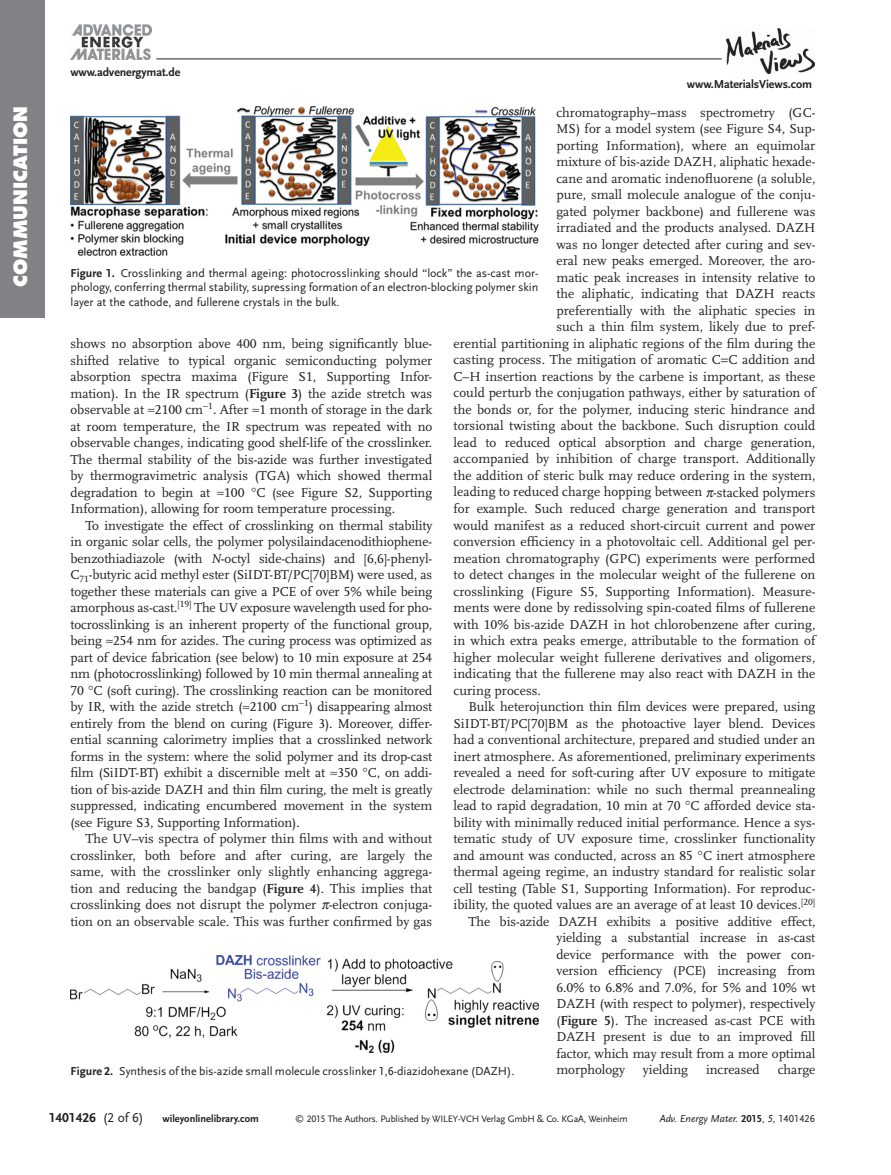
<style>
.page{position:relative;width:891px;height:1175px;background:#fff}
.page>*{position:absolute;margin:0;border:0;box-sizing:border-box;transform-origin:0 0}
.t1{font:800 18px "Futura";letter-spacing:.005em;color:#fff}
.t2{font:13.5px/16.5px "Scala LF";letter-spacing:.005em;color:#231f20;text-align:justify}
.t3{font:700 13.5px "Scala Sans LF";color:#231f20}
.t4{font:12px/14.2px "Scala Sans LF";color:#231f20;text-align:justify}
.t5{font:700 12px "Scala Sans LF";letter-spacing:-.01em;color:#231f20}
.t6{font:italic 10.5px "Scala Sans LF";color:#231f20}
.t7{font:700 10.5px "Scala Sans LF";color:#231f20}
.t8{font:9.75px "Scala Sans LF";letter-spacing:-.02em;color:#231f20}
.s1{font-weight:700}
.s2{font-weight:700;font-style:normal}
.s3{font-style:normal}
.s4{font-style:italic}
.s5{font-weight:400}
</style>
<div class="page">
<div style="left:0;top:0;width:44px;height:317px;background:#808285"></div>
<img style="left:727px;top:28px;width:87px;height:45px">
<hr style="left:156px;top:59px;width:566px;height:1px;background:#231f20">
<img style="left:70px;top:25px;width:81px;height:34px">
<img style="left:71px;top:107px;width:467px;height:148px">
<img style="left:71px;top:956px;width:467px;height:96px">
<h1 class="t1" style="left:13px;top:287px;width:183px;rotate:-90deg">COMMUNICATION</h1>
<p class="t5" style="left:70px;top:66px;width:111px">www.advenergymat.de</p>
<p class="t5" style="left:687px;top:79px;width:127px">www.MaterialsViews.com</p>
<p class="t2" style="left:556px;top:105px;width:261px">chromatography–mass spectrometry (GC-</p>
<p class="t2" style="left:556px;top:121px;width:261px">MS) for a model system (see Figure S4, Sup-</p>
<p class="t2" style="left:556px;top:138px;width:260px">porting Information), where an equimolar</p>
<p class="t2" style="left:556px;top:154px;width:261px">mixture of bis-azide DAZH, aliphatic hexade-</p>
<p class="t2" style="left:556px;top:171px;width:260px">cane and aromatic indenofluorene (a soluble,</p>
<p class="t2" style="left:556px;top:187px;width:261px">pure, small molecule analogue of the conju-</p>
<p class="t2" style="left:556px;top:204px;width:260px">gated polymer backbone) and fullerene was</p>
<p class="t2" style="left:556px;top:220px;width:260px">irradiated and the products analysed. DAZH</p>
<p class="t2" style="left:556px;top:237px;width:261px">was no longer detected after curing and sev-</p>
<p class="t2" style="left:556px;top:253px;width:261px">eral new peaks emerged. Moreover, the aro-</p>
<p class="t2" style="left:556px;top:270px;width:260px">matic peak increases in intensity relative to</p>
<p class="t2" style="left:556px;top:286px;width:260px">the aliphatic, indicating that DAZH reacts</p>
<p class="t2" style="left:556px;top:303px;width:260px">preferentially with the aliphatic species in</p>
<p class="t2" style="left:556px;top:319px;width:261px">such a thin film system, likely due to pref-</p>
<p class="t2" style="left:454px;top:336px;width:363px">erential partitioning in aliphatic regions of the film during the</p>
<p class="t2" style="left:454px;top:352px;width:363px">casting process. The mitigation of aromatic C C addition and</p>
<p class="t2" style="left:454px;top:369px;width:363px">C–H insertion reactions by the carbene is important, as these</p>
<p class="t2" style="left:454px;top:385px;width:363px">could perturb the conjugation pathways, either by saturation of</p>
<p class="t2" style="left:454px;top:402px;width:363px">the bonds or, for the polymer, inducing steric hindrance and</p>
<p class="t2" style="left:454px;top:418px;width:363px">torsional twisting about the backbone. Such disruption could</p>
<p class="t2" style="left:454px;top:435px;width:363px">lead to reduced optical absorption and charge generation,</p>
<p class="t2" style="left:454px;top:451px;width:363px">accompanied by inhibition of charge transport. Additionally</p>
<p class="t2" style="left:454px;top:468px;width:363px">the addition of steric bulk may reduce ordering in the system,</p>
<p class="t2" style="left:454px;top:484px;width:363px">leading to reduced charge hopping between -stacked polymers</p>
<p class="t2" style="left:454px;top:501px;width:363px">for example. Such reduced charge generation and transport</p>
<p class="t2" style="left:454px;top:517px;width:363px">would manifest as a reduced short-circuit current and power</p>
<p class="t2" style="left:454px;top:534px;width:363px">conversion efficiency in a photovoltaic cell. Additional gel per-</p>
<p class="t2" style="left:454px;top:550px;width:363px">meation chromatography (GPC) experiments were performed</p>
<p class="t2" style="left:454px;top:567px;width:363px">to detect changes in the molecular weight of the fullerene on</p>
<p class="t2" style="left:454px;top:583px;width:363px">crosslinking (Figure S5, Supporting Information). Measure-</p>
<p class="t2" style="left:454px;top:600px;width:363px">ments were done by redissolving spin-coated films of fullerene</p>
<p class="t2" style="left:454px;top:616px;width:363px">with 10% bis-azide DAZH in hot chlorobenzene after curing,</p>
<p class="t2" style="left:454px;top:633px;width:363px">in which extra peaks emerge, attributable to the formation of</p>
<p class="t2" style="left:454px;top:649px;width:363px">higher molecular weight fullerene derivatives and oligomers,</p>
<p class="t2" style="left:454px;top:666px;width:363px">indicating that the fullerene may also react with DAZH in the</p>
<p class="t2" style="left:454px;top:682px;width:89px">curing process.</p>
<p class="t2" style="left:469px;top:699px;width:348px">Bulk heterojunction thin film devices were prepared, using</p>
<p class="t2" style="left:454px;top:715px;width:363px">SiIDT-BT/PC[70]BM as the photoactive layer blend. Devices</p>
<p class="t2" style="left:454px;top:732px;width:363px">had a conventional architecture, prepared and studied under an</p>
<p class="t2" style="left:454px;top:748px;width:363px">inert atmosphere. As aforementioned, preliminary experiments</p>
<p class="t2" style="left:454px;top:765px;width:363px">revealed a need for soft-curing after UV exposure to mitigate</p>
<p class="t2" style="left:454px;top:781px;width:363px">electrode delamination: while no such thermal preannealing</p>
<p class="t2" style="left:454px;top:798px;width:363px">lead to rapid degradation, 10 min at 70 C afforded device sta-</p>
<p class="t2" style="left:454px;top:814px;width:363px">bility with minimally reduced initial performance. Hence a sys-</p>
<p class="t2" style="left:454px;top:831px;width:363px">tematic study of UV exposure time, crosslinker functionality</p>
<p class="t2" style="left:454px;top:847px;width:363px">and amount was conducted, across an 85 C inert atmosphere</p>
<p class="t2" style="left:454px;top:864px;width:363px">thermal ageing regime, an industry standard for realistic solar</p>
<p class="t2" style="left:454px;top:880px;width:363px">cell testing (Table S1, Supporting Information). For reproduc-</p>
<p class="t2" style="left:454px;top:897px;width:363px">ibility, the quoted values are an average of at least 10 devices. <sup>[</sup> <sup>20</sup> <sup>]</sup></p>
<p class="t2" style="left:469px;top:913px;width:348px">The bis-azide DAZH exhibits a positive additive effect,</p>
<p class="t2" style="left:556px;top:930px;width:260px">yielding a substantial increase in as-cast</p>
<p class="t2" style="left:556px;top:946px;width:260px">device performance with the power con-</p>
<p class="t2" style="left:556px;top:963px;width:261px">version efficiency (PCE) increasing from</p>
<p class="t2" style="left:556px;top:979px;width:261px">6.0% to 6.8% and 7.0%, for 5% and 10% wt</p>
<p class="t2" style="left:556px;top:996px;width:261px">DAZH (with respect to polymer), respectively</p>
<p class="t2" style="left:556px;top:1012px;width:261px">( <span class="s1">Figure 5</span> ). The increased as-cast PCE with</p>
<p class="t2" style="left:556px;top:1029px;width:261px">DAZH present is due to an improved fill</p>
<p class="t2" style="left:556px;top:1045px;width:261px">factor, which may result from a more optimal</p>
<p class="t2" style="left:556px;top:1062px;width:70px">morphology</p>
<p class="t2" style="left:643px;top:1062px;width:47px">yielding</p>
<p class="t2" style="left:706px;top:1062px;width:55px">increased</p>
<p class="t2" style="left:778px;top:1062px;width:39px">charge</p>
<p class="t6" style="left:659px;top:1114px;width:157px">Adv. Energy Mater. <span class="s2">2015</span><span class="s3">,</span> 5<span class="s3">, 1401426</span></p>
<p class="t4" style="left:71px;top:267px;width:469px"><span class="s1">Figure 1.</span> Crosslinking and thermal ageing: photocrosslinking should “lock” the as-cast mor&shy;phology, conferring thermal stability, supressing formation of an electron-blocking polymer skin layer at the cathode, and fullerene crystals in the bulk.</p>
<p class="t2" style="left:71px;top:336px;width:363px">shows no absorption above 400 nm, being significantly blue&shy;shifted relative to typical organic semiconducting polymer absorption spectra maxima (Figure S1, Supporting Infor&shy;mation). In the IR spectrum ( <span class="s1">Figure 3</span> ) the azide stretch was observable at ≈2100 cm −<sup>1</sup> . After ≈1 month of storage in the dark at room temperature, the IR spectrum was repeated with no observable changes, indicating good shelf-life of the crosslinker.<br>The thermal stability of the bis-azide was further investigated by thermogravimetric analysis (TGA) which showed thermal degradation to begin at ≈100 C (see Figure S2, Supporting Information), allowing for room temperature processing.</p>
<p class="t2" style="left:71px;top:517px;width:363px;text-indent:15px">To investigate the effect of crosslinking on thermal stability in organic solar cells, the polymer polysilaindacenodithiophene&shy;benzothiadiazole (with <span class="s4">N</span> -octyl side-chains) and [6,6]-phenyl-C <sub>71</sub> -butyric acid methyl ester (SiIDT-BT/PC[70]BM) were used, as together these materials can give a PCE of over 5% while being amorphous as-cast. <sup>[</sup> <sup>19</sup> <sup>]</sup> The UV exposure wavelength used for pho&shy;tocrosslinking is an inherent property of the functional group, being ≈254 nm for azides. The curing process was optimized as part of device fabrication (see below) to 10 min exposure at 254 nm (photocrosslinking) followed by 10 min thermal annealing at 70 C (soft curing). The crosslinking reaction can be monitored by IR, with the azide stretch (≈2100 cm −<sup>1</sup> ) disappearing almost entirely from the blend on curing (Figure 3 ). Moreover, differ&shy;ential scanning calorimetry implies that a crosslinked network forms in the system: where the solid polymer and its drop-cast film (SiIDT-BT) exhibit a discernible melt at ≈350 C, on addi&shy;tion of bis-azide DAZH and thin film curing, the melt is greatly suppressed, indicating encumbered movement in the system (see Figure S3, Supporting Information).</p>
<p class="t2" style="left:70px;top:831px;width:363px;text-indent:15px">The UV–vis spectra of polymer thin films with and without crosslinker, both before and after curing, are largely the same, with the crosslinker only slightly enhancing aggrega&shy;tion and reducing the bandgap ( <span class="s1">Figure 4</span> ). This implies that crosslinking does not disrupt the polymer -electron conjuga&shy;tion on an observable scale. This was further confirmed by gas</p>
<p class="t4" style="left:71px;top:1064px;width:445px"><span class="s1">Figure 2.</span> Synthesis of the bis-azide small molecule crosslinker 1,6-diazidohexane (DAZH).</p>
<p class="t3" style="left:49px;top:1111px;width:97px">1401426 <span class="s5">(2 of 6)</span></p>
<p class="t7" style="left:162px;top:1114px;width:98px">wileyonlinelibrary.com</p>
<p class="t8" style="left:295px;top:1114px;width:334px"><sup>©</sup> 2015 The Authors. Published by WILEY-VCH Verlag GmbH &amp; Co. KGaA, Weinheim</p>
</div>
